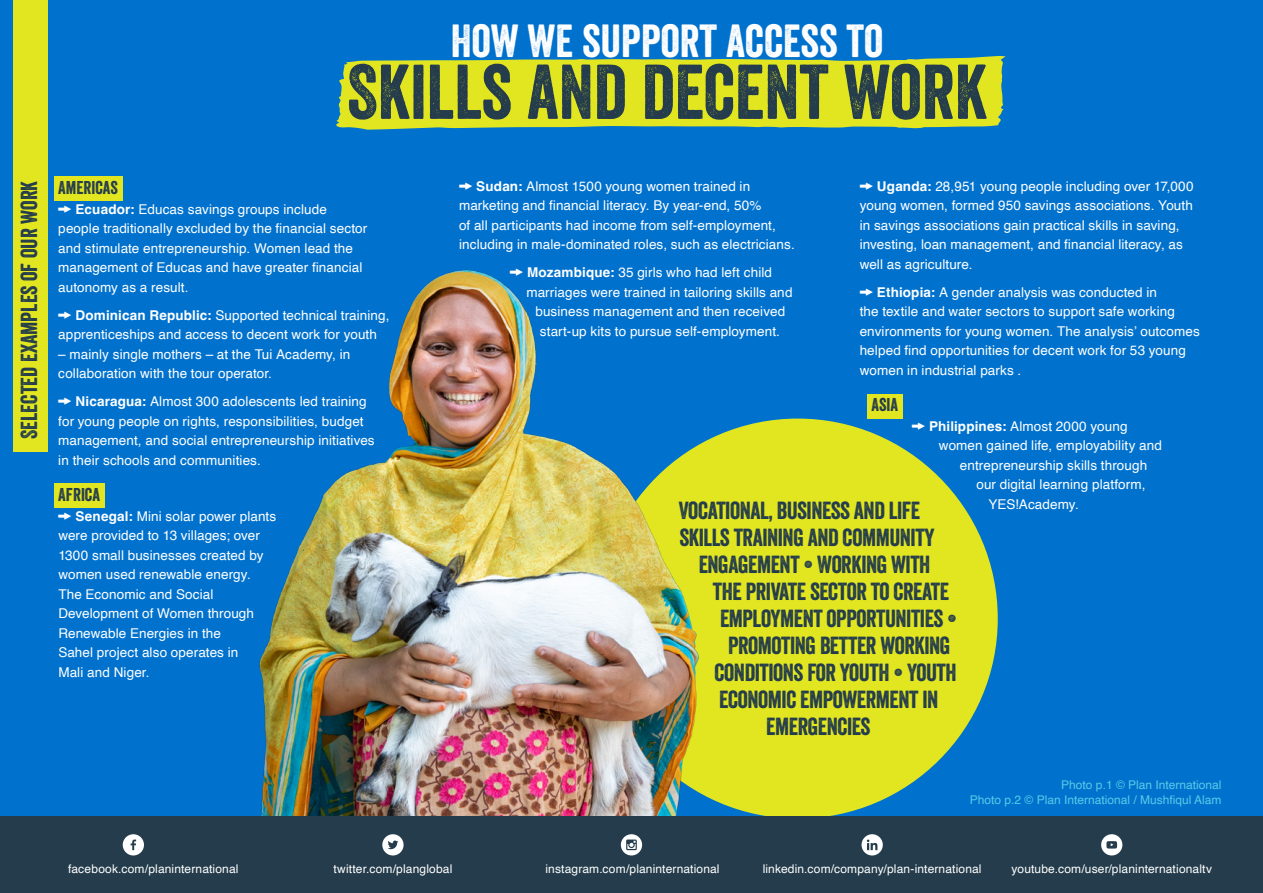
<style>
.page{position:relative;width:1263px;height:893px;background:#fff}
.page>*{position:absolute;margin:0;border:0;box-sizing:border-box;transform-origin:0 0}
.t1{font:75px "Veneer";color:#243c4b}
.t2{font:45px "Veneer";color:#fff}
.t3{font:24px "Veneer";letter-spacing:-.02em;color:#243c4b}
.t4{font:22.5px "Veneer";color:#243c4b}
.t5{font:18px "Veneer";color:#243c4b}
.t6{font:13.5px/19.5px "Helvetica";letter-spacing:.01em;color:#fff}
.t7{font:12px "Helvetica";letter-spacing:.01em;color:#fff}
.t8{font:12px/15px "Helvetica";color:#58cae7;text-align:right}
.s1{font-weight:700}
</style>
<div class="page">
<div style="left:0;top:0;width:1263px;height:826px;background:#0072ce"></div>
<div style="left:598px;top:419px;width:400px;height:399px;background:#e1e621;border-radius:50%"></div>
<svg style="left:336px;top:56px;width:670px;height:74px;background:#cada32"></svg>
<img style="left:259px;top:269px;width:461px;height:547px">
<div style="left:54px;top:177px;width:68px;height:24px;background:#e1e621"></div>
<div style="left:54px;top:484px;width:50px;height:24px;background:#e1e621"></div>
<div style="left:867px;top:394px;width:35px;height:25px;background:#e1e621"></div>
<div style="left:13px;top:0;width:34px;height:451px;background:#e1e621"></div>
<div style="left:0;top:816px;width:1263px;height:77px;background:#243c4b"></div>
<svg style="left:123px;top:834px;width:21px;height:21px"></svg>
<svg style="left:382px;top:834px;width:22px;height:21px"></svg>
<svg style="left:621px;top:834px;width:21px;height:21px"></svg>
<svg style="left:861px;top:834px;width:22px;height:21px"></svg>
<svg style="left:1101px;top:834px;width:21px;height:21px"></svg>
<svg style="left:510px;top:269px;width:13px;height:7px"></svg>
<h2 class="t2" style="left:451px;top:14px;width:434px">HOW WE SUPPORT ACCESS TO</h2>
<h1 class="t1" style="left:347px;top:46px;width:642px">SKILLS AND DECENT WORK</h1>
<h3 class="t4" style="left:15px;top:439px;width:260px;rotate:-90deg">SELECTED EXAMPLES OF OUR WORK</h3>
<h3 class="t5" style="left:58px;top:177px;width:61px">AMERICAS</h3>
<p class="t6" style="left:58px;top:200px;width:310px;text-indent:17px"><span class="s1">Ecuador:</span> Educas savings groups include people traditionally excluded by the financial sector and stimulate entrepreneurship. Women lead the management of Educas and have greater financial autonomy as a result.</p>
<p class="t6" style="left:58px;top:306px;width:333px;text-indent:17px"><span class="s1">Dominican Republic:</span> Supported technical training, apprenticeships and access to decent work for youth</p>
<p class="t6" style="left:58px;top:345px;width:293px">– mainly single mothers – at the Tui Academy, in collaboration with the tour operator.</p>
<p class="t6" style="left:58px;top:392px;width:318px;text-indent:17px"><span class="s1">Nicaragua:</span> Almost 300 adolescents led training for young people on rights, responsibilities, budget management, and social entrepreneurship initiatives in their schools and communities.</p>
<h3 class="t5" style="left:58px;top:484px;width:43px">AFRICA</h3>
<p class="t6" style="left:58px;top:507px;width:219px;text-indent:17px"><span class="s1">Senegal:</span> Mini solar power plants were provided to 13 villages; over<br>1300 small businesses created by women used renewable energy.<br>The Economic and Social<br>Development of Women through<br>Renewable Energies in the<br>Sahel project also operates in<br>Mali and Niger.</p>
<p class="t6" style="left:459px;top:177px;width:337px;text-indent:17px"><span class="s1">Sudan:</span> Almost 1500 young women trained in marketing and financial literacy. By year-end, 50%<br>of all participants had income from self-employment, including in male-dominated roles, such as electricians.</p>
<p class="t6" style="left:527px;top:263px;width:246px"><span class="s1">Mozambique:</span> 35 girls who had left child</p>
<p class="t6" style="left:526px;top:283px;width:268px">marriages were trained in tailoring skills and</p>
<p class="t6" style="left:535px;top:302px;width:251px">business management and then received</p>
<p class="t6" style="left:540px;top:322px;width:242px">start-up kits to pursue self-employment.</p>
<p class="t6" style="left:860px;top:177px;width:335px;text-indent:17px"><span class="s1">Uganda:</span> 28,951 young people including over 17,000 young women, formed 950 savings associations. Youth in savings associations gain practical skills in saving, investing, loan management, and financial literacy, as well as agriculture.</p>
<p class="t6" style="left:860px;top:283px;width:342px;text-indent:17px"><span class="s1">Ethiopia:</span> A gender analysis was conducted in<br>the textile and water sectors to support safe working environments for young women. The analysis’ outcomes helped find opportunities for decent work for 53 young women in industrial parks .</p>
<h3 class="t5" style="left:871px;top:394px;width:28px">ASIA</h3>
<p class="t6" style="left:929px;top:417px;width:200px"><span class="s1">Philippines:</span> Almost 2000 young</p>
<p class="t6" style="left:939px;top:436px;width:225px">women gained life, employability and</p>
<p class="t6" style="left:960px;top:456px;width:189px">entrepreneurship skills through</p>
<p class="t6" style="left:976px;top:475px;width:171px">our digital learning platform,</p>
<p class="t6" style="left:988px;top:495px;width:92px">YES!Academy.</p>
<h3 class="t3" style="left:679px;top:496px;width:243px">VOCATIONAL, BUSINESS AND LIFE</h3>
<h3 class="t3" style="left:679px;top:523px;width:257px">SKILLS TRAINING AND COMMUNITY</h3>
<h3 class="t3" style="left:699px;top:550px;width:233px">ENGAGEMENT • WORKING WITH</h3>
<h3 class="t3" style="left:713px;top:577px;width:238px">THE PRIVATE SECTOR TO CREATE</h3>
<h3 class="t3" style="left:720px;top:604px;width:239px">EMPLOYMENT OPPORTUNITIES •</h3>
<h3 class="t3" style="left:728px;top:631px;width:224px">PROMOTING BETTER WORKING</h3>
<h3 class="t3" style="left:714px;top:658px;width:244px">CONDITIONS FOR YOUTH • YOUTH</h3>
<h3 class="t3" style="left:719px;top:685px;width:221px">ECONOMIC EMPOWERMENT IN</h3>
<h3 class="t3" style="left:766px;top:712px;width:106px">EMERGENCIES</h3>
<p class="t8" style="left:970px;top:778px;width:253px">Photo p.1 © Plan International<br>Photo p.2 © Plan International / Mushfiqul Alam</p>
<p class="t7" style="left:68px;top:859px;width:172px">facebook.com/planinternational</p>
<p class="t7" style="left:333px;top:859px;width:120px">twitter.com/planglobal</p>
<p class="t7" style="left:545px;top:859px;width:176px">instagram.com/planinternational</p>
<p class="t7" style="left:763px;top:859px;width:220px">linkedin.com/company/plan-international</p>
<p class="t7" style="left:1011px;top:859px;width:202px">youtube.com/user/planinternationaltv</p>
</div>
